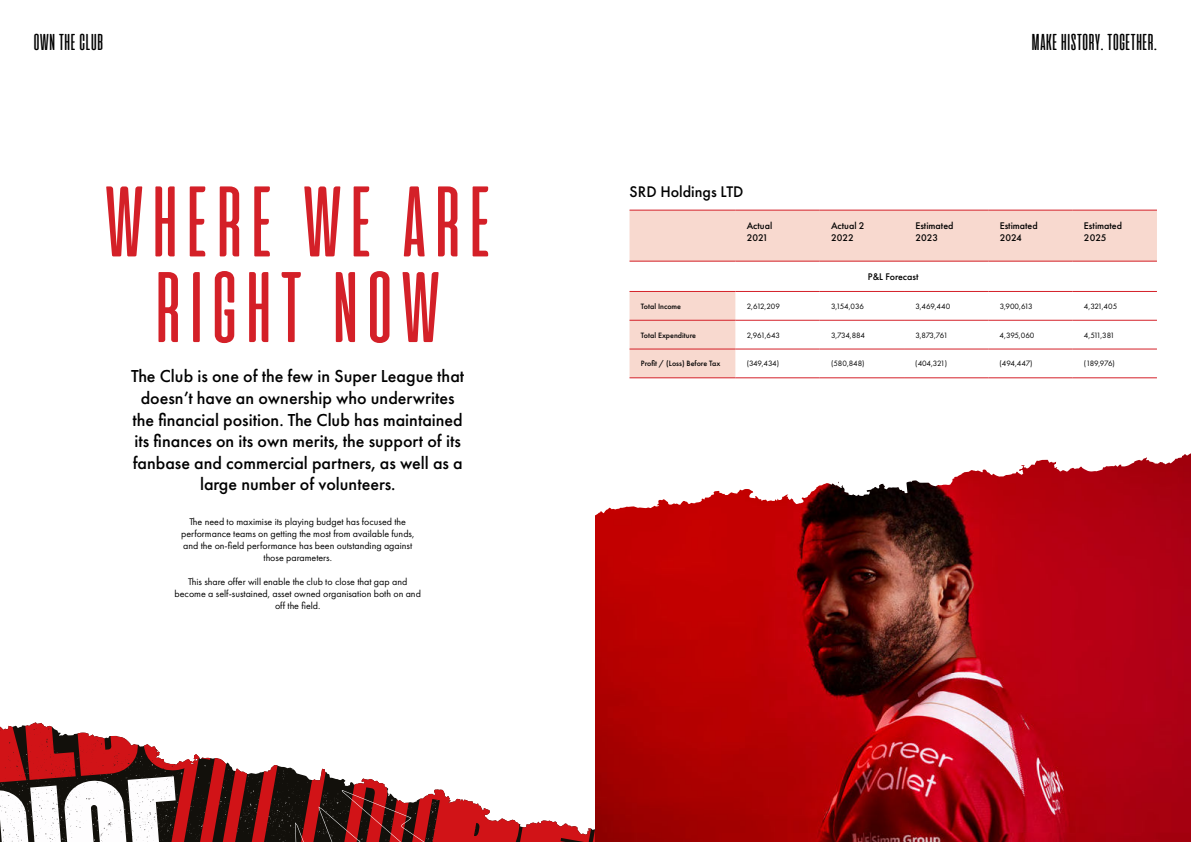
<style>
.page{position:relative;width:1191px;height:842px;background:#fff}
.page>*{position:absolute;margin:0;border:0;box-sizing:border-box;transform-origin:0 0}
.t1{font:100px/85.6px "Cinematografica";letter-spacing:.1em;color:#d42028;text-align:center}
.t2{font:23px "Cinematografica";letter-spacing:.03em;color:#000}
.t3{font:500 18px/21.6px "Futura PT";color:#000;text-align:center}
.t4{font:500 16px "Futura PT";color:#000}
.t5{font:10px/12px "Futura PT";color:#000;text-align:center}
.t6{font:500 10px/12px "Futura PT";color:#000}
.t7{font:8px "Futura PT";letter-spacing:-.025em;color:#000}
.t8{font:500 8px "Futura PT";color:#000}
</style>
<div class="page">
<svg style="left:0;top:723px;width:595px;height:119px"></svg>
<img style="left:595px;top:517px;width:595px;height:325px">
<svg style="left:595px;top:378px;width:596px;height:139px"></svg>
<svg style="left:629px;top:211px;width:528px;height:166px"></svg>
<hr style="left:629px;top:320px;width:106px;height:1px;background:#d42028">
<hr style="left:735px;top:320px;width:84px;height:1px;background:#d42028">
<hr style="left:819px;top:320px;width:85px;height:1px;background:#d42028">
<hr style="left:904px;top:320px;width:84px;height:1px;background:#d42028">
<hr style="left:988px;top:320px;width:84px;height:1px;background:#d42028">
<hr style="left:1072px;top:320px;width:85px;height:1px;background:#d42028">
<hr style="left:629px;top:349px;width:106px;height:1px;background:#d42028">
<hr style="left:735px;top:349px;width:84px;height:1px;background:#d42028">
<hr style="left:819px;top:349px;width:85px;height:1px;background:#d42028">
<hr style="left:904px;top:349px;width:84px;height:1px;background:#d42028">
<hr style="left:988px;top:349px;width:84px;height:1px;background:#d42028">
<hr style="left:1072px;top:349px;width:85px;height:1px;background:#d42028">
<hr style="left:629px;top:377px;width:106px;height:1px;background:#d42028">
<hr style="left:735px;top:377px;width:84px;height:1px;background:#d42028">
<hr style="left:819px;top:377px;width:85px;height:1px;background:#d42028">
<hr style="left:904px;top:377px;width:84px;height:1px;background:#d42028">
<hr style="left:988px;top:377px;width:84px;height:1px;background:#d42028">
<hr style="left:1072px;top:377px;width:85px;height:1px;background:#d42028">
<hr style="left:629px;top:210px;width:106px;height:1px;background:#d42028">
<hr style="left:735px;top:210px;width:84px;height:1px;background:#d42028">
<hr style="left:819px;top:210px;width:85px;height:1px;background:#d42028">
<hr style="left:904px;top:210px;width:84px;height:1px;background:#d42028">
<hr style="left:988px;top:210px;width:84px;height:1px;background:#d42028">
<hr style="left:1072px;top:210px;width:85px;height:1px;background:#d42028">
<hr style="left:629px;top:261px;width:106px;height:1px;background:#d42028">
<hr style="left:735px;top:261px;width:84px;height:1px;background:#d42028">
<hr style="left:819px;top:261px;width:85px;height:1px;background:#d42028">
<hr style="left:904px;top:261px;width:84px;height:1px;background:#d42028">
<hr style="left:988px;top:261px;width:84px;height:1px;background:#d42028">
<hr style="left:1072px;top:261px;width:85px;height:1px;background:#d42028">
<hr style="left:629px;top:291px;width:106px;height:1px;background:#d42028">
<hr style="left:735px;top:291px;width:84px;height:1px;background:#d42028">
<hr style="left:819px;top:291px;width:85px;height:1px;background:#d42028">
<hr style="left:904px;top:291px;width:84px;height:1px;background:#d42028">
<hr style="left:988px;top:291px;width:84px;height:1px;background:#d42028">
<hr style="left:1072px;top:291px;width:85px;height:1px;background:#d42028">
<h2 class="t2" style="left:34px;top:29px;width:70px">OWN THE CLUB</h2>
<h1 class="t1" style="left:106px;top:179px;width:386px">WHERE WE ARE<br>RIGHT NOW</h1>
<p class="t3" style="left:131px;top:367px;width:334px">The Club is one of the few in Super League that doesn’t have an ownership who underwrites the financial position. The Club has maintained its finances on its own merits, the support of its fanbase and commercial partners, as well as a large number of volunteers.</p>
<p class="t5" style="left:181px;top:517px;width:235px">The need to maximise its playing budget has focused the performance teams on getting the most from available funds, and the on-field performance has been outstanding against those parameters.</p>
<p class="t5" style="left:175px;top:577px;width:248px">This share offer will enable the club to close that gap and become a self-sustained, asset owned organisation both on and off the field.</p>
<h3 class="t4" style="left:629px;top:185px;width:115px">SRD Holdings LTD</h3>
<h2 class="t2" style="left:1032px;top:29px;width:126px">MAKE HISTORY. TOGETHER.</h2>
<p class="t6" style="left:746px;top:220px;width:27px">Actual<br>2021</p>
<p class="t6" style="left:831px;top:220px;width:35px">Actual 2<br>2022</p>
<p class="t6" style="left:915px;top:220px;width:40px">Estimated<br>2023</p>
<p class="t6" style="left:999px;top:220px;width:40px">Estimated<br>2024</p>
<p class="t6" style="left:1084px;top:220px;width:40px">Estimated<br>2025</p>
<p class="t6" style="left:868px;top:271px;width:52px">P&amp;L Forecast</p>
<p class="t8" style="left:641px;top:303px;width:42px">Total Income</p>
<p class="t7" style="left:746px;top:303px;width:35px">2,612,209</p>
<p class="t7" style="left:831px;top:303px;width:35px">3,154,036</p>
<p class="t7" style="left:915px;top:303px;width:36px">3,469,440</p>
<p class="t7" style="left:999px;top:303px;width:34px">3,900,613</p>
<p class="t7" style="left:1084px;top:303px;width:35px">4,321,405</p>
<p class="t8" style="left:641px;top:332px;width:57px">Total Expenditure</p>
<p class="t7" style="left:746px;top:332px;width:35px">2,961,643</p>
<p class="t7" style="left:831px;top:332px;width:36px">3,734,884</p>
<p class="t7" style="left:915px;top:332px;width:34px">3,873,761</p>
<p class="t7" style="left:999px;top:332px;width:36px">4,395,060</p>
<p class="t7" style="left:1084px;top:332px;width:32px">4,511,381</p>
<p class="t8" style="left:641px;top:360px;width:81px">Profit / (Loss) Before Tax</p>
<p class="t7" style="left:746px;top:360px;width:34px">(349,434)</p>
<p class="t7" style="left:831px;top:360px;width:35px">(580,848)</p>
<p class="t7" style="left:915px;top:360px;width:33px">(404,321)</p>
<p class="t7" style="left:999px;top:360px;width:34px">(494,447)</p>
<p class="t7" style="left:1084px;top:360px;width:32px">(189,976)</p>
</div>
